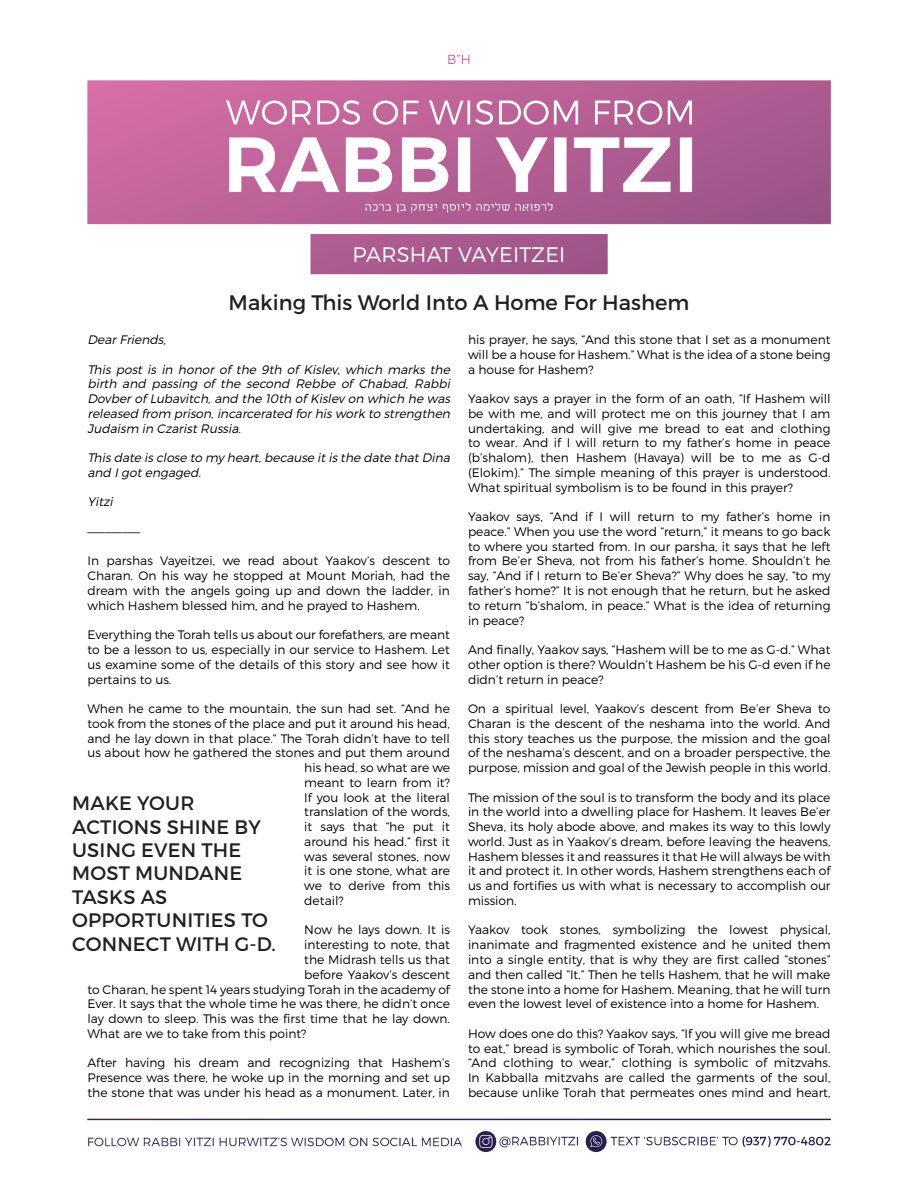
<style>
.page{position:relative;width:918px;height:1188px;background:#fff}
.page>*{position:absolute;margin:0;border:0;box-sizing:border-box;transform-origin:0 0}
.t1{font:21px "Montserrat";color:#231f20}
.t2{font:300 21px "Montserrat";letter-spacing:.01em;color:#fff}
.t3{font:19.5px/23.4px "Montserrat";letter-spacing:.01em;color:#231f20}
.t4{font:300 12.3px/14.7px "Montserrat";color:#000;text-align:justify}
.t5{font:italic 300 12.3px/14.7px "Montserrat";color:#000;text-align:justify}
</style>
<div class="page">
<img style="left:87px;top:54px;width:744px;height:1098px">
<p class="t2" style="left:353px;top:241px;width:214px">PARSHAT VAYEITZEI</p>
<p class="t1" style="left:229px;top:290px;width:462px">Making This World Into A Home For Hashem</p>
<p class="t5" style="left:87px;top:332px;width:83px">DearFriends,</p>
<p class="t5" style="left:87px;top:362px;width:367px">This post is in honor of the 9th of Kislev, which marks the birth and passing of the second Rebbe of Chabad, Rabbi Dovber of Lubavitch, and the 10th of Kislev on which he was released from prison,incarcerated forhis work to strengthen Judaism in CzaristRussia.</p>
<p class="t5" style="left:87px;top:450px;width:367px">This date is close to my heart,because itis the date thatDina and Igotengaged.</p>
<p class="t5" style="left:87px;top:495px;width:30px">Yitzi</p>
<p class="t4" style="left:87px;top:524px;width:54px">——————</p>
<p class="t4" style="left:87px;top:554px;width:364px">In parshas Vayeitzei, we read about Yaakov’s descent to Charan. On his way he stopped at Mount Moriah, had the dream with the angels going up and down the ladder, in which Hashem blessed him, and he prayed to Hashem.</p>
<p class="t4" style="left:87px;top:627px;width:364px">Everything the Torah tells us about our forefathers, are meant to be a lesson to us, especially in our service to Hashem. Let us examine some of the details of this story and see how it pertains to us.</p>
<p class="t4" style="left:87px;top:701px;width:364px">When he came to the mountain, the sun had set. “And he</p>
<p class="t4" style="left:87px;top:716px;width:364px">took from the stones of the place and put it around his head,</p>
<p class="t4" style="left:87px;top:731px;width:364px">and he lay down in that place.” The Torah didn’t have to tell</p>
<p class="t4" style="left:87px;top:745px;width:364px">us about how he gathered the stones and put them around</p>
<p class="t4" style="left:304px;top:760px;width:147px">his head, so what are we</p>
<p class="t4" style="left:304px;top:775px;width:147px">meant to learn from it?</p>
<p class="t4" style="left:304px;top:790px;width:147px">If you look at the literal</p>
<p class="t4" style="left:304px;top:804px;width:147px">translation of the words,</p>
<p class="t4" style="left:304px;top:819px;width:147px">it says that “he put it</p>
<p class="t4" style="left:304px;top:834px;width:147px">around his head.” first it</p>
<p class="t4" style="left:304px;top:849px;width:147px">was several stones, now</p>
<p class="t4" style="left:304px;top:864px;width:147px">it is one stone, what are</p>
<p class="t4" style="left:304px;top:878px;width:147px">we to derive from this</p>
<p class="t4" style="left:304px;top:893px;width:41px">detail?</p>
<p class="t4" style="left:304px;top:923px;width:147px">Now he lays down. It is</p>
<p class="t4" style="left:304px;top:937px;width:147px">interesting to note, that</p>
<p class="t4" style="left:304px;top:952px;width:147px">the Midrash tells us that</p>
<p class="t4" style="left:304px;top:967px;width:147px">before Yaakov’s descent</p>
<p class="t4" style="left:87px;top:982px;width:364px">to Charan, he spent 14 years studying Torah in the academy of</p>
<p class="t4" style="left:87px;top:996px;width:364px">Ever. It says that the whole time he was there, he didn’t once</p>
<p class="t4" style="left:87px;top:1011px;width:364px">lay down to sleep. This was the first time that he lay down.</p>
<p class="t4" style="left:87px;top:1026px;width:220px">What are we to take from this point?</p>
<p class="t4" style="left:87px;top:1055px;width:364px">After having his dream and recognizing that Hashem’s Presence was there, he woke up in the morning and set up the stone that was under his head as a monument. Later, in</p>
<p class="t3" style="left:72px;top:792px;width:205px">MAKE YOUR<br>ACTIONS SHINE BY<br>USING EVEN THE<br>MOST MUNDANE<br>TASKS AS<br>OPPORTUNITIES TO<br>CONNECT WITH G-D.</p>
<p class="t4" style="left:468px;top:332px;width:364px">his prayer, he says, “And this stone that I set as a monument will be a house for Hashem.” What is the idea of a stone being a house for Hashem?</p>
<p class="t4" style="left:468px;top:391px;width:364px">Yaakov says a prayer in the form of an oath, “If Hashem will be with me, and will protect me on this journey that I am undertaking, and will give me bread to eat and clothing to wear. And if I will return to my father’s home in peace (b’shalom), then Hashem (Havaya) will be to me as G-d (Elokim).” The simple meaning of this prayer is understood.<br>What spiritual symbolism is to be found in this prayer?</p>
<p class="t4" style="left:468px;top:509px;width:364px">Yaakov says, “And if I will return to my father’s home in peace.” When you use the word “return,” it means to go back to where you started from. In our parsha, it says that he left from Be’er Sheva, not from his father’s home. Shouldn’t he say, “And if I return to Be’er Sheva?” Why does he say, “to my father’s home?” It is not enough that he return, but he asked to return “b’shalom, in peace.” What is the idea of returning in peace?</p>
<p class="t4" style="left:468px;top:642px;width:364px">And finally, Yaakov says, “Hashem will be to me as G-d.” What other option is there? Wouldn’t Hashem be his G-d even if he didn’t return in peace?</p>
<p class="t4" style="left:468px;top:701px;width:364px">On a spiritual level, Yaakov’s descent from Be’er Sheva to Charan is the descent of the neshama into the world. And this story teaches us the purpose, the mission and the goal of the neshama’s descent, and on a broader perspective, the purpose, mission and goal of the Jewish people in this world.</p>
<p class="t4" style="left:468px;top:790px;width:364px">The mission of the soul is to transform the body and its place in the world into a dwelling place for Hashem. It leaves Be’er Sheva, its holy abode above, and makes its way to this lowly world. Just as in Yaakov’s dream, before leaving the heavens, Hashem blesses it and reassures it that He will always be with it and protect it. In other words, Hashem strengthens each of us and fortifies us with what is necessary to accomplish our mission.</p>
<p class="t4" style="left:468px;top:923px;width:364px">Yaakov took stones, symbolizing the lowest physical, inanimate and fragmented existence and he united them into a single entity, that is why they are first called “stones” and then called “It.” Then he tells Hashem, that he will make the stone into a home for Hashem. Meaning, that he will turn even the lowest level of existence into a home for Hashem.</p>
<p class="t4" style="left:468px;top:1026px;width:364px">How does one do this? Yaakov says, “If you will give me bread to eat,” bread is symbolic of Torah, which nourishes the soul. “And clothing to wear,” clothing is symbolic of mitzvahs.<br>In Kabballa mitzvahs are called the garments of the soul, because unlike Torah that permeates ones mind and heart,</p>
</div>
